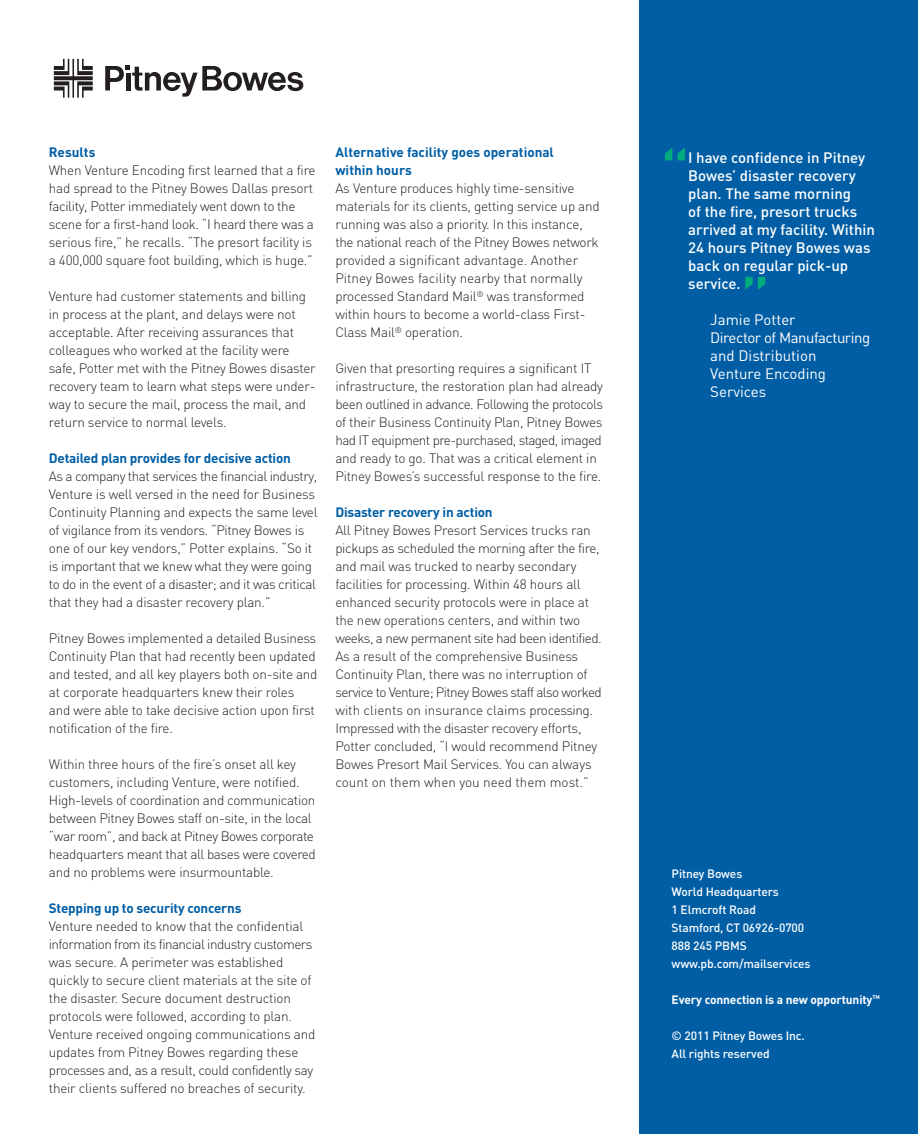
<style>
.page{position:relative;width:918px;height:1134px;background:#fff}
.page>*{position:absolute;margin:0;border:0;box-sizing:border-box;transform-origin:0 0}
.t1{font:500 66px "DIN";color:#00ac7c}
.t2{font:500 15px/18px "DIN";color:#fff}
.t3{font:15px/18px "DIN";color:#fff}
.t4{font:300 13.5px/18px "DIN";letter-spacing:-.015em;color:#231f20}
.t5{font:700 13.5px/18px "DIN";letter-spacing:-.015em;color:#015ea5}
.t6{font:500 12px/18px "DIN";letter-spacing:-.01em;color:#fff}
.t7{font:700 12px "DIN";letter-spacing:-.01em;color:#fff}
.t8{font:700 5.4px "DIN";color:#fff}
</style>
<div class="page">
<div style="left:639px;top:0;width:279px;height:1134px;background:#015ea5"></div>
<svg style="left:105px;top:66px;width:198px;height:31px"></svg>
<svg style="left:54px;top:59px;width:39px;height:39px"></svg>
<p class="t5" style="left:49px;top:143px;width:48px">Results</p>
<p class="t4" style="left:49px;top:161px;width:268px">When Venture Encoding first learned that a fire had spread to the Pitney Bowes Dallas presort facility, Potter immediately went down to the scene for a first-hand look. “I heard there was a serious fire,” he recalls. “The presort facility is a 400,000 square foot building, which is huge.”</p>
<p class="t4" style="left:49px;top:287px;width:268px">Venture had customer statements and billing in process at the plant, and delays were not acceptable. After receiving assurances that colleagues who worked at the facility were safe, Potter met with the Pitney Bowes disaster recovery team to learn what steps were under&shy;way to secure the mail, process the mail, and return service to normal levels.</p>
<p class="t5" style="left:49px;top:449px;width:244px">Detailed plan provides for decisive action</p>
<p class="t4" style="left:49px;top:467px;width:270px">As a company that services the financial industry, Venture is well versed in the need for Business Continuity Planning and expects the same level of vigilance from its vendors. “Pitney Bowes is one of our key vendors,” Potter explains. “So it is important that we knew what they were going to do in the event of a disaster; and it was critical that they had a disaster recovery plan.”</p>
<p class="t4" style="left:49px;top:629px;width:270px">Pitney Bowes implemented a detailed Business Continuity Plan that had recently been updated and tested, and all key players both on-site and at corporate headquarters knew their roles and were able to take decisive action upon first notification of the fire.</p>
<p class="t4" style="left:49px;top:755px;width:269px">Within three hours of the fire’s onset all key customers, including Venture, were notified.<br>High-levels of coordination and communication between Pitney Bowes staff on-site, in the local “war room”, and back at Pitney Bowes corporate headquarters meant that all bases were covered and no problems were insurmountable.</p>
<p class="t5" style="left:49px;top:899px;width:194px">Stepping up to security concerns</p>
<p class="t4" style="left:49px;top:917px;width:268px">Venture needed to know that the confidential information from its financial industry customers was secure. A perimeter was established quickly to secure client materials at the site of the disaster. Secure document destruction protocols were followed, according to plan.<br>Venture received ongoing communications and updates from Pitney Bowes regarding these processes and, as a result, could confidently say their clients suffered no breaches of security.</p>
<p class="t5" style="left:335px;top:143px;width:220px">Alternative facility goes operational within hours</p>
<p class="t4" style="left:335px;top:179px;width:266px">As Venture produces highly time-sensitive materials for its clients, getting service up and running was also a priority. In this instance, the national reach of the Pitney Bowes network provided a significant advantage. Another Pitney Bowes facility nearby that normally processed Standard Mail<sup>®</sup> was transformed within hours to become a world-class First-Class Mail<sup>®</sup> operation.</p>
<p class="t4" style="left:335px;top:359px;width:269px">Given that presorting requires a significant IT infrastructure, the restoration plan had already been outlined in advance. Following the protocols of their Business Continuity Plan, Pitney Bowes had IT equipment pre-purchased, staged, imaged and ready to go. That was a critical element in Pitney Bowes’s successful response to the fire.</p>
<p class="t5" style="left:335px;top:503px;width:159px">Disaster recovery in action</p>
<p class="t4" style="left:335px;top:521px;width:268px">All Pitney Bowes Presort Services trucks ran pickups as scheduled the morning after the fire, and mail was trucked to nearby secondary facilities for processing. Within 48 hours all enhanced security protocols were in place at the new operations centers, and within two weeks, a new permanent site had been identified.<br>As a result of the comprehensive Business Continuity Plan, there was no interruption of service to Venture; Pitney Bowes staff also worked with clients on insurance claims processing.<br>Impressed with the disaster recovery efforts, Potter concluded, “I would recommend Pitney Bowes Presort Mail Services. You can always count on them when you need them most.”</p>
<h1 class="t1" style="left:660px;top:139px;width:32px">“</h1>
<p class="t2" style="left:688px;top:149px;width:188px">I have confidence in Pitney<br>Bowes’ disaster recovery plan. The same morning<br>of the fire, presort trucks arrived at my facility. Within<br>24 hours Pitney Bowes was back on regular pick-up service.</p>
<p class="t3" style="left:710px;top:311px;width:162px">Jamie Potter<br>Director of Manufacturing and Distribution<br>Venture Encoding<br>Services</p>
<h1 class="t1" style="left:740px;top:262px;width:32px">”</h1>
<p class="t6" style="left:672px;top:864px;width:140px">Pitney Bowes<br>World Headquarters<br>1 Elmcroft Road<br>Stamford, CT 06926-0700<br>888 245 PBMS www.pb.com/mailservices</p>
<p class="t7" style="left:672px;top:992px;width:202px">Every connection is a new opportunity</p>
<p class="t8" style="left:872px;top:994px;width:9px">TM</p>
<p class="t6" style="left:672px;top:1026px;width:135px">© 2011 Pitney Bowes Inc.<br>All rights reserved</p>
</div>
